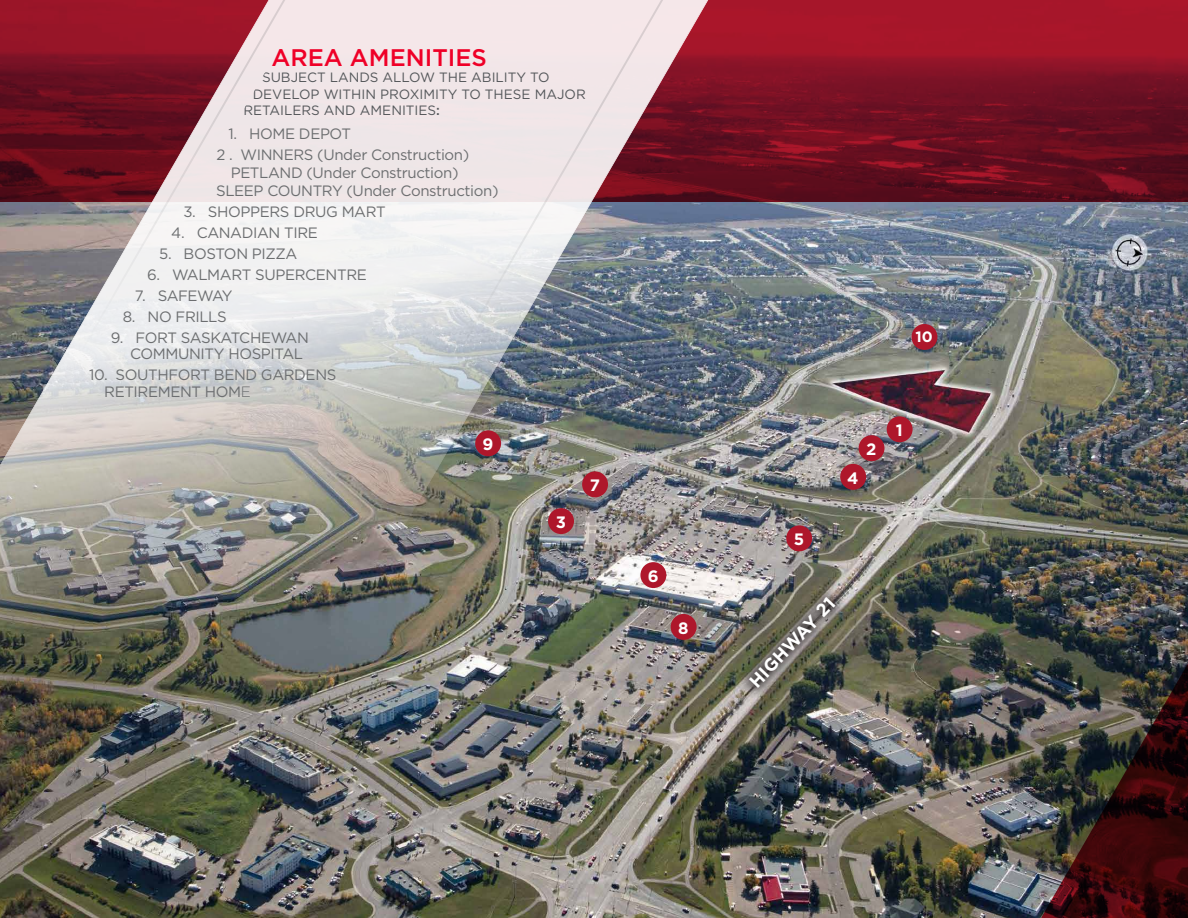
<style>
.page{position:relative;width:1188px;height:918px;background:#fff}
.page>*{position:absolute;margin:0;border:0;box-sizing:border-box;transform-origin:0 0}
.t1{font:500 24px "Gotham";color:#ef0027}
.t2{font:700 18px "Gotham";color:#fff}
.Body_Text{font:700 16.5px "Gotham";color:#fff}
.t3{font:15px/16.5px "Gotham";letter-spacing:-.025em;color:#6c6e70}
.Body_Text-2{font:700 15px "Gotham";color:#fff}
.t4{font:13.5px "Gotham";color:#54575a}
.s1{font-weight:500}
.s2{font-weight:300}
</style>
<div class="page">
<img style="left:0;top:202px;width:1188px;height:716px">
<svg style="left:727px;top:0;width:461px;height:202px;background:#7d1123"></svg>
<img style="left:1026px;top:616px;width:162px;height:302px">
<img style="left:0;top:0;width:727px;height:643px">
<svg style="left:47px;top:0;width:629px;height:407px;background:#c5b4b9"></svg>
<div style="left:735px;top:584px;width:114px;height:117px;background:#231f20;opacity:.75"></div>
<div style="left:640px;top:562px;width:26px;height:26px;background:#ae172b;border-radius:50%"></div>
<div style="left:548px;top:508px;width:26px;height:26px;background:#ae172b;border-radius:50%"></div>
<div style="left:671px;top:614px;width:26px;height:26px;background:#ae172b;border-radius:50%"></div>
<div style="left:475px;top:430px;width:26px;height:26px;background:#ae172b;border-radius:50%"></div>
<div style="left:582px;top:471px;width:26px;height:26px;background:#ae172b;border-radius:50%"></div>
<div style="left:786px;top:525px;width:26px;height:26px;background:#ae172b;border-radius:50%"></div>
<div style="left:887px;top:416px;width:26px;height:26px;background:#ae172b;border-radius:50%"></div>
<div style="left:840px;top:464px;width:26px;height:26px;background:#ae172b;border-radius:50%"></div>
<div style="left:912px;top:324px;width:25px;height:26px;background:#ae172b;border-radius:50%"></div>
<div style="left:859px;top:435px;width:26px;height:26px;background:#ae172b;border-radius:50%"></div>
<p class="t1" style="left:271px;top:42px;width:217px">AREA AMENITIES</p>
<p class="t4" style="left:262px;top:69px;width:289px">SUBJECT LANDS ALLOW THE ABILITY TO</p>
<p class="t4" style="left:253px;top:85px;width:335px">DEVELOP WITHIN PROXIMITY TO THESE MAJOR</p>
<p class="t4" style="left:243px;top:101px;width:198px">RETAILERS AND AMENITIES<span class="s1">:</span></p>
<p class="t3" style="left:228px;top:125px;width:124px">1. HOME DEPOT</p>
<p class="t3" style="left:216px;top:145px;width:254px;line-height:18px;text-align:center">2 . WINNERS (Under Construction)<br>PETLAND (Under Construction)</p>
<p class="t3" style="left:216px;top:182px;width:284px">SLEEP COUNTRY (Under Construction)</p>
<p class="t3" style="left:183px;top:203px;width:204px">3. SHOPPERS DRUG MART</p>
<p class="t3" style="left:171px;top:224px;width:148px">4. CANADIAN TIRE</p>
<p class="t3" style="left:159px;top:245px;width:140px">5. BOSTON PIZZA</p>
<p class="t3" style="left:147px;top:266px;width:221px">6. WALMART SUPERCENTRE</p>
<p class="t3" style="left:135px;top:287px;width:99px">7. SAFEWAY</p>
<p class="t3" style="left:123px;top:308px;width:105px">8. NO FRILLS</p>
<p class="t3" style="left:130px;top:329px;width:180px;text-indent:-19px">9. FORT SASKATCHEWAN<br>COMMUNITY HOSPITAL</p>
<p class="t3" style="left:104px;top:367px;width:234px;text-indent:-15px">10. SOUTHFORT BEND GARDENS<br>RETIREMENT HOM<span class="s2">E</span></p>
<p class="Body_Text" style="left:483px;top:433px;width:12px">9</p>
<p class="Body_Text" style="left:556px;top:511px;width:12px">3</p>
<p class="Body_Text" style="left:590px;top:474px;width:12px">7</p>
<p class="Body_Text" style="left:648px;top:565px;width:12px">6</p>
<p class="Body_Text" style="left:678px;top:617px;width:12px">8</p>
<p class="Body_Text-2" style="left:916px;top:327px;width:19px">10</p>
<p class="Body_Text" style="left:794px;top:528px;width:12px">5</p>
<p class="Body_Text" style="left:847px;top:467px;width:13px">4</p>
<p class="Body_Text" style="left:866px;top:438px;width:12px">2</p>
<p class="Body_Text" style="left:896px;top:419px;width:8px">1</p>
<p class="t2" style="left:744px;top:676px;width:117px;rotate:-46deg">HIGHWAY 21</p>
</div>
